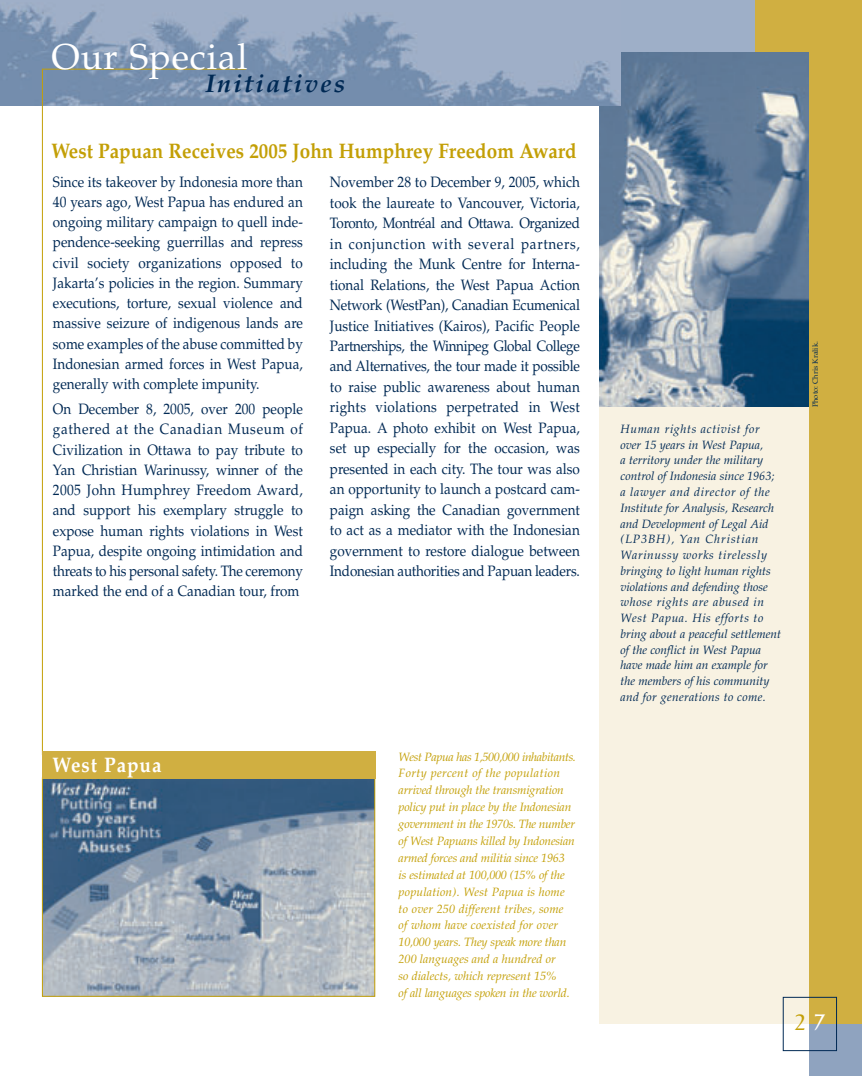
<style>
.page{position:relative;width:862px;height:1076px;background:#fff}
.page>*{position:absolute;margin:0;border:0;box-sizing:border-box;transform-origin:0 0}
.t1{font:36px "Palatino";letter-spacing:.025em;color:#fff}
.t2{font:italic 700 25.5px "Palatino";letter-spacing:.075em;color:#002954}
.t3{font:24px "Baker Signet";color:#c39f06}
.t4{font:700 21px "Palatino";color:#c39f06;scale:.9 1}
.t5{font:700 21px "Palatino";letter-spacing:.05em;color:#fff;scale:.9 1}
.t6{font:15px/20.2px "Palatino";color:#002954;text-align:justify;scale:.9 1}
.t7{font:italic 12px/15.8px "Palatino";color:#002954}
.t8{font:italic 12px/17px "Palatino";letter-spacing:-.015em;color:#c39f06}
.t9{font:7.5px "Palatino";color:#002954}
.s1{color:#fff}
</style>
<div class="page">
<img style="left:44px;top:779px;width:329px;height:215px">
<div style="left:42px;top:777px;width:333px;height:219px;border:1px solid #c39f06"></div>
<div style="left:599px;top:0;width:245px;height:1023px;background:#f8f2e2"></div>
<img style="left:599px;top:52px;width:210px;height:354px">
<div style="left:809px;top:0;width:52px;height:1075px;background:#d0af41"></div>
<div style="left:620px;top:0;width:189px;height:52px;background:#9eafc8"></div>
<div style="left:809px;top:1023px;width:52px;height:52px;background:#8fa3bf"></div>
<img style="left:0;top:0;width:620px;height:106px">
<hr style="left:42px;top:69px;width:204px;height:1px;background:#c39f06">
<hr style="left:42px;top:69px;width:1px;height:685px;background:#c39f06">
<div style="left:755px;top:0;width:54px;height:52px;background:#d0af41"></div>
<div style="left:42px;top:751px;width:333px;height:27px;background:#d0af41"></div>
<h1 class="t1" style="left:52px;top:42px;width:197px">Our Special</h1>
<h2 class="t2" style="left:205px;top:73px;width:141px">Initiatives</h2>
<h3 class="t4" style="left:51px;top:143px;width:585px">West Papuan Receives 2005 John Humphrey Freedom Award</h3>
<p class="t6" style="left:53px;top:173px;width:279px">Since its takeover by Indonesia more than 40 years ago, West Papua has endured an ongoing military campaign to quell inde&shy;pendence-seeking guerrillas and repress civil society organizations opposed to Jakarta’s policies in the region. Summary executions, torture, sexual violence and massive seizure of indigenous lands are some examples of the abuse committed by Indonesian armed forces in West Papua, generally with complete impunity.</p>
<p class="t6" style="left:53px;top:400px;width:279px">On December 8, 2005, over 200 people gathered at the Canadian Museum of Civilization in Ottawa to pay tribute to Yan Christian Warinussy, winner of the 2005 John Humphrey Freedom Award, and support his exemplary struggle to expose human rights violations in West Papua, despite ongoing intimidation and threats to his personal safety. The ceremony marked the end of a Canadian tour, from</p>
<p class="t6" style="left:330px;top:174px;width:279px">November 28 to December 9, 2005, which took the laureate to Vancouver, Victoria, Toronto, Montréal and Ottawa. Organized in conjunction with several partners, including the Munk Centre for Interna&shy;tional Relations, the West Papua Action Network (WestPan), Canadian Ecumenical Justice Initiatives (Kairos), Pacific People Partnerships, the Winnipeg Global College and Alternatives, the tour made it possible to raise public awareness about human rights violations perpetrated in West Papua. A photo exhibit on West Papua, set up especially for the occasion, was presented in each city. The tour was also an opportunity to launch a postcard cam&shy;paign asking the Canadian government to act as a mediator with the Indonesian government to restore dialogue between Indonesian authorities and Papuan leaders.</p>
<h3 class="t5" style="left:53px;top:757px;width:122px">West Papua</h3>
<p class="t8" style="left:398px;top:749px;width:179px">West Papua has 1,500,000 inhabitants.<br>Forty percent of the population arrived through the transmigration policy put in place by the Indonesian government in the 1970s. The number of West Papuans killed by Indonesian armed forces and militia since 1963<br>is estimated at 100,000 (15% of the population). West Papua is home to over 250 different tribes, some<br>of whom have coexisted for over 10,000 years. They speak more than 200 languages and a hundred or<br>so dialects, which represent 15%<br>of all languages spoken in the world.</p>
<p class="t7" style="left:620px;top:422px;width:162px">Human rights activist for over 15 years in West Papua,<br>a territory under the military control of Indonesia since 1963; a lawyer and director of the<br>Institute for Analysis, Research and Development of Legal Aid (LP3BH), Yan Christian<br>Warinussy works tirelessly bringing to light human rights violations and defending those whose rights are abused in<br>West Papua. His efforts to bring about a peaceful settlement of the conflict in West Papua have made him an example for the members of his community and for generations to come.</p>
<p class="t9" style="left:812px;top:407px;width:68px;rotate:-90deg">Photo: Chris Kralik.</p>
<h3 class="t3" style="left:794px;top:1012px;width:32px">2 <span class="s1">7</span></h3>
</div>
